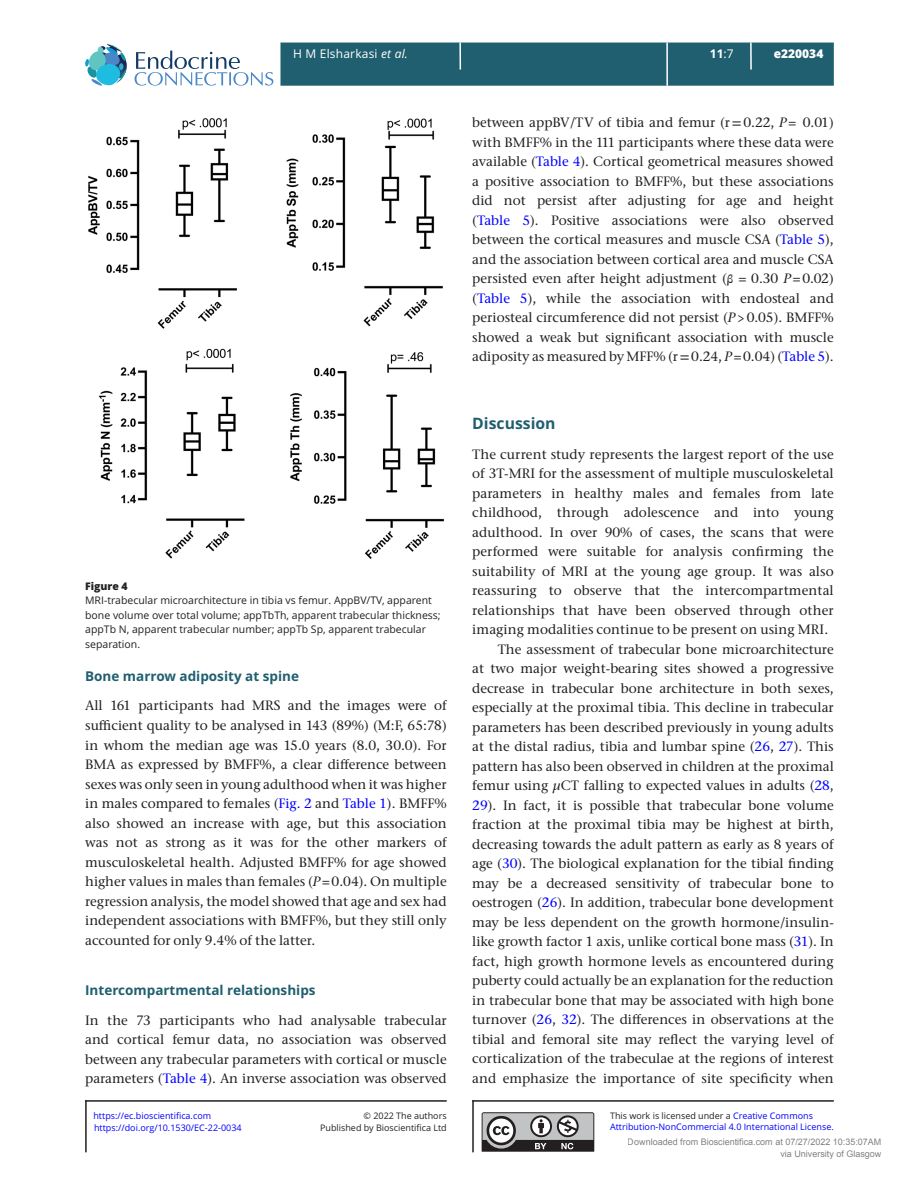
<style>
.page{position:relative;width:919px;height:1187px;background:#fff}
.page>*{position:absolute;margin:0;border:0;box-sizing:border-box;transform-origin:0 0}
.t1{font:700 15.75px "Open Sans";color:#205f6f}
.TXT{font:500 13.5px/19.5px "Stone Serif ITC Pro";color:#231f20;text-align:justify}
.TXI{font:500 13.5px/19.5px "Stone Serif ITC Pro";color:#231f20;text-align:justify}
.t2{font:700 13.5px "Open Sans";color:#205f6f}
.t3{font:12px "Open Sans";letter-spacing:.015em;color:#fff}
.t4{font:800 12px "Open Sans";color:#fff}
.t5{font:700 12px "Open Sans";color:#fff}
.FC{font:10.5px/14.7px "Open Sans";color:#231f20}
.FC-2{font:800 10.5px "Open Sans";color:#231f20}
.t6{font:9px "Open Sans";color:#00f}
.t7{font:9px/11.6px "Open Sans";color:#231f20;text-align:right}
.t8{font:9px/12px "Arial";color:rgb(0 0 0/.5);text-align:right}
.s1{font-style:italic}
.s2{font-weight:400}
.s3{color:#00f}
.s4{font-family:"STIX Two Text"}
.s5{font-family:"STIX Two Text";font-size:12px}
</style>
<div class="page">
<div style="left:280px;top:43px;width:553px;height:43px;background:#205f6f;border:2px solid #205f6f"></div>
<svg style="left:750px;top:43px;width:1px;height:27px"></svg>
<hr style="left:459px;top:43px;width:2px;height:27px;background:#fff">
<svg style="left:134px;top:51px;width:139px;height:35px"></svg>
<svg style="left:85px;top:44px;width:42px;height:42px"></svg>
<hr style="left:666px;top:43px;width:2px;height:43px;background:#fff">
<img style="left:88px;top:118px;width:356px;height:441px">
<svg style="left:481px;top:1112px;width:113px;height:39px;background:#8c8b8c"></svg>
<hr style="left:472px;top:1100px;width:361px;height:1px;background:#231f20">
<hr style="left:472px;top:1100px;width:1px;height:52px;background:#231f20">
<hr style="left:85px;top:1100px;width:361px;height:1px;background:#231f20">
<hr style="left:85px;top:1100px;width:2px;height:52px;background:#231f20">
<p class="t3" style="left:293px;top:46px;width:116px">H M Elsharkasi <span class="s1">et al.</span></p>
<p class="t4" style="left:773px;top:45px;width:51px">e220034</p>
<p class="t5" style="left:709px;top:46px;width:25px">11<span class="s2">:7</span></p>
<p class="FC-2" style="left:85px;top:577px;width:44px">Figure 4</p>
<p class="FC" style="left:85px;top:592px;width:357px">MRI-trabecular microarchitecture in tibia vs femur. AppBV/TV, apparent bone volume over total volume; appTbTh, apparent trabecular thickness; appTb N, apparent trabecular number; appTb Sp, apparent trabecular separation.</p>
<h2 class="t2" style="left:85px;top:666px;width:215px">Bone marrow adiposity at spine</h2>
<p class="TXT" style="left:85px;top:696px;width:363px">All 161 participants had MRS and the images were of sufficient quality to be analysed in 143 (89%) (M:F, 65:78) in whom the median age was 15.0 years (8.0, 30.0). For BMA as expressed by BMFF%, a clear difference between sexes was only seen in young adulthood when it was higher in males compared to females (<span class="s3">Fig. 2</span> and <span class="s3">Table 1</span>). BMFF% also showed an increase with age, but this association was not as strong as it was for the other markers of musculoskeletal health. Adjusted BMFF% for age showed higher values in males than females (<span class="s1">P</span>=0.04). On multiple regression analysis, the model showed that age and sex had independent associations with BMFF%, but they still only accounted for only 9.4% of the latter.</p>
<h2 class="t2" style="left:85px;top:980px;width:232px">Intercompartmental relationships</h2>
<p class="TXT" style="left:85px;top:1010px;width:363px">In the 73 participants who had analysable trabecular and cortical femur data, no association was observed between any trabecular parameters with cortical or muscle parameters (<span class="s3">Table 4</span>). An inverse association was observed</p>
<p class="TXT" style="left:472px;top:113px;width:363px">between appBV/TV of tibia and femur (r<span class="s4">=</span>0.22, <span class="s1">P</span>= 0.01) with BMFF% in the 111 participants where these data were available (<span class="s3">Table 4</span>). Cortical geometrical measures showed a positive association to BMFF%, but these associations did not persist after adjusting for age and height (<span class="s3">Table 5</span>). Positive associations were also observed between the cortical measures and muscle CSA (<span class="s3">Table 5</span>), and the association between cortical area and muscle CSA persisted even after height adjustment (<span class="s5">β</span> <span class="s1">=</span> 0.30 <span class="s1">P</span>=0.02) (<span class="s3">Table 5</span>), while the association with endosteal and periosteal circumference did not persist (<span class="s1">P</span>&gt;0.05). BMFF% showed a weak but significant association with muscle adiposity as measured by MFF% (r<span class="s4">=</span>0.24, <span class="s1">P</span>=0.04) (<span class="s3">Table 5</span>).</p>
<h1 class="t1" style="left:472px;top:412px;width:85px">Discussion</h1>
<p class="TXT" style="left:472px;top:444px;width:363px">The current study represents the largest report of the use of 3T-MRI for the assessment of multiple musculoskeletal parameters in healthy males and females from late childhood, through adolescence and into young adulthood. In over 90% of cases, the scans that were performed were suitable for analysis confirming the suitability of MRI at the young age group. It was also reassuring to observe that the intercompartmental relationships that have been observed through other imaging modalities continue to be present on using MRI.</p>
<p class="TXI" style="left:472px;top:639px;width:363px;text-indent:26px">The assessment of trabecular bone microarchitecture at two major weight-bearing sites showed a progressive decrease in trabecular bone architecture in both sexes, especially at the proximal tibia. This decline in trabecular parameters has been described previously in young adults at the distal radius, tibia and lumbar spine (<span class="s3">26</span>, <span class="s3">27</span>). This pattern has also been observed in children at the proximal femur using <span class="s1">µ</span>CT falling to expected values in adults (<span class="s3">28</span>, <span class="s3">29</span>). In fact, it is possible that trabecular bone volume fraction at the proximal tibia may be highest at birth, decreasing towards the adult pattern as early as 8 years of age (<span class="s3">30</span>). The biological explanation for the tibial finding may be a decreased sensitivity of trabecular bone to oestrogen (<span class="s3">26</span>). In addition, trabecular bone development may be less dependent on the growth hormone/insulin&shy;like growth factor 1 axis, unlike cortical bone mass (<span class="s3">31</span>). In fact, high growth hormone levels as encountered during puberty could actually be an explanation for the reduction in trabecular bone that may be associated with high bone turnover (<span class="s3">26</span>, <span class="s3">32</span>). The differences in observations at the tibial and femoral site may reflect the varying level of corticalization of the trabeculae at the regions of interest and emphasize the importance of site specificity when</p>
<p class="t6" style="left:93px;top:1109px;width:119px">https://ec.bioscientifica.com</p>
<p class="t7" style="left:320px;top:1109px;width:128px">© 2022 The authors<br>Published by Bioscientifica Ltd</p>
<p class="t7" style="left:610px;top:1109px;width:204px">This work is licensed under a <span class="s3">Creative Commons</span></p>
<p class="t6" style="left:94px;top:1121px;width:149px">https://doi.org/10.1530/EC-22-0034</p>
<p class="t6" style="left:610px;top:1120px;width:225px">Attribution-NonCommercial 4.0 International License.</p>
<p class="t8" style="left:627px;top:1135px;width:255px">Downloaded from Bioscientifica.com at 07/27/2022 10:35:07AM via University of Glasgow</p>
</div>
